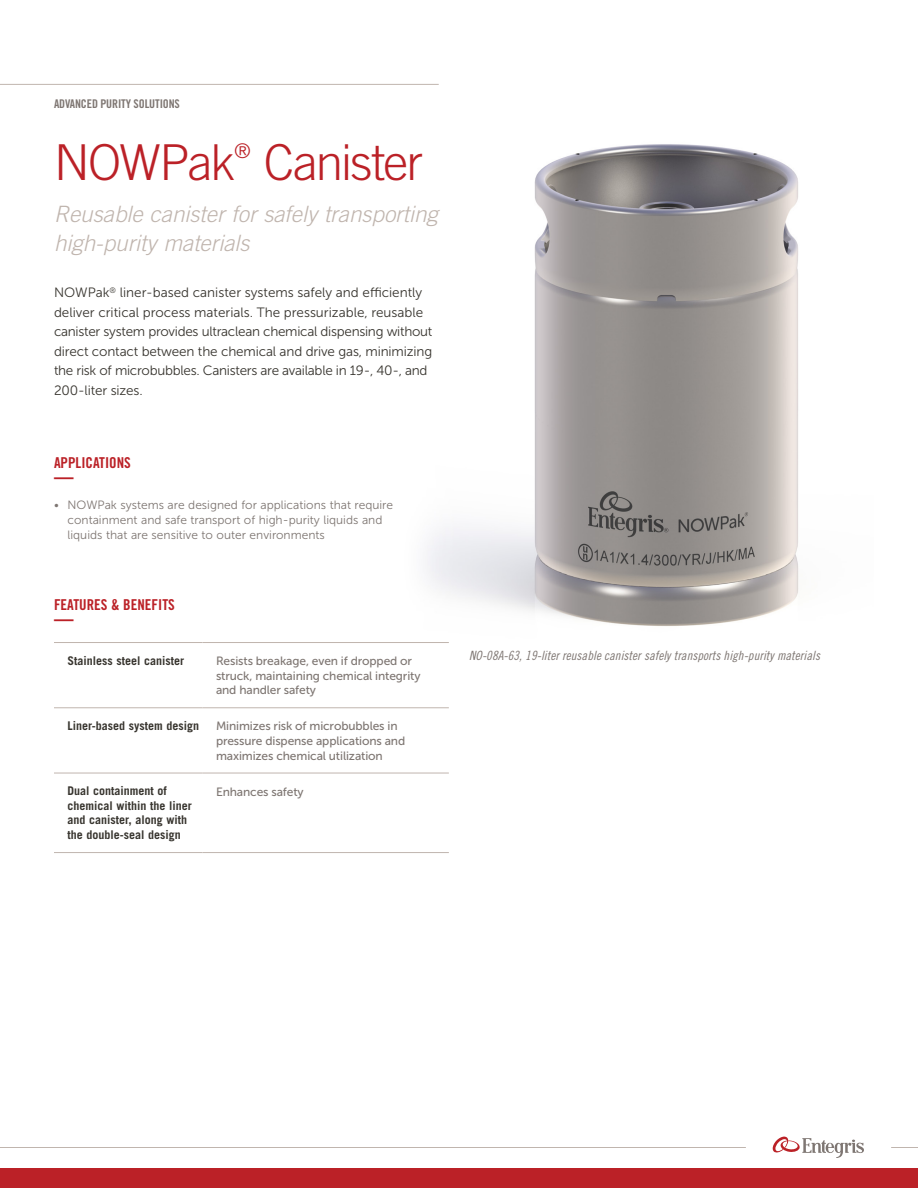
<style>
.page{position:relative;width:918px;height:1188px;background:#fff}
.page>*{position:absolute;margin:0;border:0;box-sizing:border-box;transform-origin:0 0}
.t1{font:300 49.5px "Trade Gothic LT Std";letter-spacing:-.035em;color:#bb2127}
.t2{font:italic 300 22.5px/28.5px "Trade Gothic LT Std";color:#c0b5ae}
.t3{font:700 expanded 20.25px "Trade Gothic LT Std";color:#bb2127;scale:.96 1}
.t4{font:300 20.25px "Trade Gothic LT Std";color:#bb2127}
.t5{font:15px "Trade Gothic LT Std Bd Cn 20";color:#bb2127}
.t6{font:13.5px/19.5px "Museo Sans 300";letter-spacing:-.01em;color:#38352f}
.t7{font:12.75px "Trade Gothic LT Std Cn 18 Obl";letter-spacing:.005em;color:#7e7672}
.t8{font:12px/14.7px "Museo Sans 500";letter-spacing:-.01em;color:#7e7672}
.t9{font:12px/15px "Museo Sans 300";color:#7e7672}
.t10{font:700 12px/14.7px "Trade Gothic LT Std";color:#38352f}
.t11{font:12px "Trade Gothic LT Std Bd Cn 20";letter-spacing:-.01em;color:#7e7672}
</style>
<div class="page">
<div style="left:0;top:1168px;width:918px;height:20px;background:#bb2127"></div>
<hr style="left:0;top:84px;width:439px;height:1px;background:#c0b5ae">
<svg style="left:891px;top:1147px;width:27px;height:1px"></svg>
<hr style="left:0;top:1147px;width:746px;height:1px;background:#c0b5ae">
<svg style="left:773px;top:1137px;width:91px;height:21px"></svg>
<img style="left:427px;top:144px;width:372px;height:482px">
<hr style="left:54px;top:642px;width:148px;height:1px;background:#c0b5ae">
<hr style="left:202px;top:642px;width:247px;height:1px;background:#c0b5ae">
<hr style="left:54px;top:708px;width:148px;height:1px;background:#c0b5ae">
<hr style="left:202px;top:708px;width:247px;height:1px;background:#c0b5ae">
<hr style="left:54px;top:773px;width:148px;height:1px;background:#c0b5ae">
<hr style="left:202px;top:773px;width:247px;height:1px;background:#c0b5ae">
<hr style="left:54px;top:852px;width:148px;height:1px;background:#c0b5ae">
<hr style="left:202px;top:852px;width:247px;height:1px;background:#c0b5ae">
<p class="t11" style="left:54px;top:97px;width:127px">ADVANCED PURITY SOLUTIONS</p>
<h1 class="t1" style="left:54px;top:133px;width:183px">NOWPak</h1>
<h3 class="t4" style="left:234px;top:139px;width:18px">®</h3>
<h1 class="t1" style="left:264px;top:133px;width:161px">Canister</h1>
<h2 class="t2" style="left:54px;top:200px;width:385px">Reusable canister for safely transporting high-purity materials</h2>
<p class="t6" style="left:54px;top:283px;width:380px">NOWPak<sup>®</sup> liner-based canister systems safely and efficiently deliver critical process materials. The pressurizable, reusable canister system provides ultraclean chemical dispensing without direct contact between the chemical and drive gas, minimizing the risk of microbubbles. Canisters are available in 19-, 40-, and 200-liter sizes.</p>
<p class="t5" style="left:54px;top:453px;width:78px">APPLICATIONS</p>
<h3 class="t3" style="left:54px;top:464px;width:22px">—</h3>
<p class="t9" style="left:68px;top:498px;width:327px;text-indent:-14px">• NOWPak systems are designed for applications that require containment and safe transport of high-purity liquids and liquids that are sensitive to outer environments</p>
<p class="t5" style="left:54px;top:595px;width:122px">FEATURES &amp; BENEFITS</p>
<h3 class="t3" style="left:54px;top:606px;width:22px">—</h3>
<p class="t10" style="left:68px;top:653px;width:118px">Stainless steel canister</p>
<p class="t8" style="left:216px;top:654px;width:206px">Resists breakage, even if dropped or struck, maintaining chemical integrity and handler safety</p>
<p class="t10" style="left:68px;top:718px;width:133px">Liner-based system design</p>
<p class="t8" style="left:216px;top:719px;width:191px">Minimizes risk of microbubbles in pressure dispense applications and maximizes chemical utilization</p>
<p class="t10" style="left:68px;top:783px;width:126px">Dual containment of chemical within the liner and canister, along with the double-seal design</p>
<p class="t8" style="left:216px;top:784px;width:89px">Enhances safety</p>
<p class="t7" style="left:469px;top:648px;width:352px">NO-08A-63, 19-liter reusable canister safely transports high-purity materials</p>
</div>
